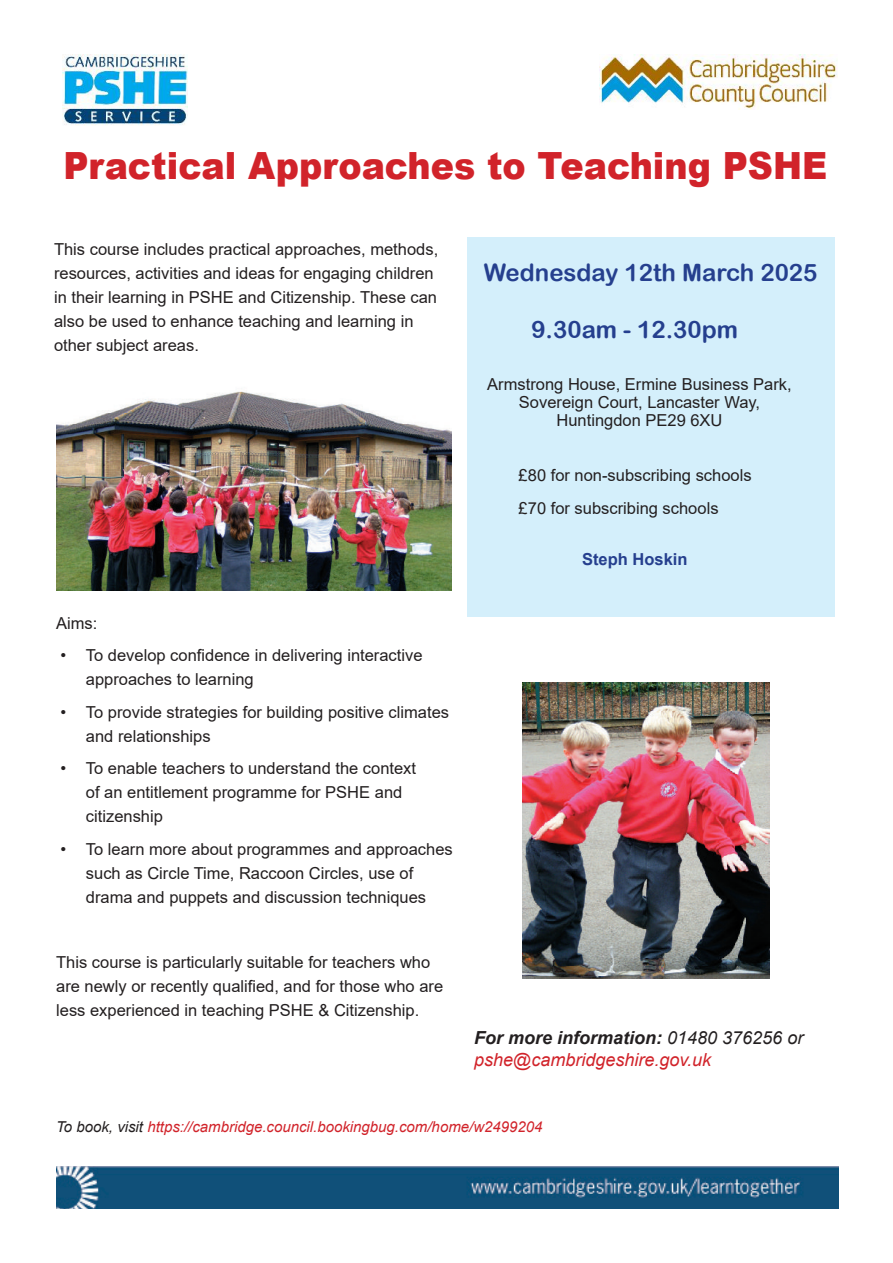
<style>
.page{position:relative;width:893px;height:1263px;background:#fff}
.page>*{position:absolute;margin:0;border:0;box-sizing:border-box;transform-origin:0 0}
.t1{font:900 37.5px "Arial";color:#d1232a;scale:.93 1}
.t2{font:24px "Arial Rounded MT Bold";color:#253f8e}
.t3{font:italic 18px/21.6px "Arial";color:#d1232a}
.t4{font:16.5px/24px "Arial";color:#231f20}
.t5{font:700 16.5px "Arial";color:#253f8e}
.t6{font:italic 15px "Arial";color:#d1232a}
.s1{font-weight:700;color:#231f20}
.s2{color:#231f20}
</style>
<div class="page">
<img style="left:62px;top:54px;width:125px;height:72px">
<img style="left:56px;top:1167px;width:783px;height:42px">
<img style="left:600px;top:54px;width:237px;height:55px">
<div style="left:468px;top:237px;width:367px;height:380px;background:#d4effb"></div>
<img style="left:56px;top:391px;width:396px;height:200px">
<img style="left:522px;top:683px;width:247px;height:296px">
<h1 class="t1" style="left:63px;top:138px;width:823px">Practical Approaches to Teaching PSHE</h1>
<p class="t4" style="left:54px;top:237px;width:386px">This course includes practical approaches, methods, resources, activities and ideas for engaging children in their learning in PSHE and Citizenship. These can also be used to enhance teaching and learning in other subject areas.</p>
<p class="t4" style="left:56px;top:611px;width:43px">Aims:</p>
<p class="t4" style="left:86px;top:643px;width:338px;text-indent:-26px">• To develop confidence in delivering interactive approaches to learning</p>
<p class="t4" style="left:86px;top:700px;width:365px;text-indent:-26px">• To provide strategies for building positive climates and relationships</p>
<p class="t4" style="left:86px;top:756px;width:332px;text-indent:-26px">• To enable teachers to understand the context of an entitlement programme for PSHE and citizenship</p>
<p class="t4" style="left:86px;top:837px;width:368px;text-indent:-26px">• To learn more about programmes and approaches such as Circle Time, Raccoon Circles, use of drama and puppets and discussion techniques</p>
<p class="t4" style="left:56px;top:950px;width:389px">This course is particularly suitable for teachers who are newly or recently qualified, and for those who are less experienced in teaching PSHE &amp; Citizenship.</p>
<h2 class="t2" style="left:484px;top:259px;width:335px">Wednesday 12th March 2025</h2>
<h2 class="t2" style="left:531px;top:316px;width:208px">9.30am - 12.30pm</h2>
<p class="t4" style="left:487px;top:375px;width:306px;line-height:18px;text-align:center">Armstrong House, Ermine Business Park,<br>Sovereign Court, Lancaster Way,<br>Huntingdon PE29 6XU</p>
<p class="t4" style="left:519px;top:458px;width:234px;line-height:33px">£80 for non-subscribing schools £70 for subscribing schools</p>
<p class="t5" style="left:582px;top:548px;width:107px">Steph Hoskin</p>
<p class="t3" style="left:474px;top:1027px;width:331px"><span class="s1">For more information:</span> <span class="s2">01480 376256 or </span>pshe@cambridgeshire.gov.uk</p>
<p class="t6" style="left:56px;top:1117px;width:488px"><span class="s2">To book, visit</span> https://cambridge.council.bookingbug.com/home/w2499204</p>
</div>
